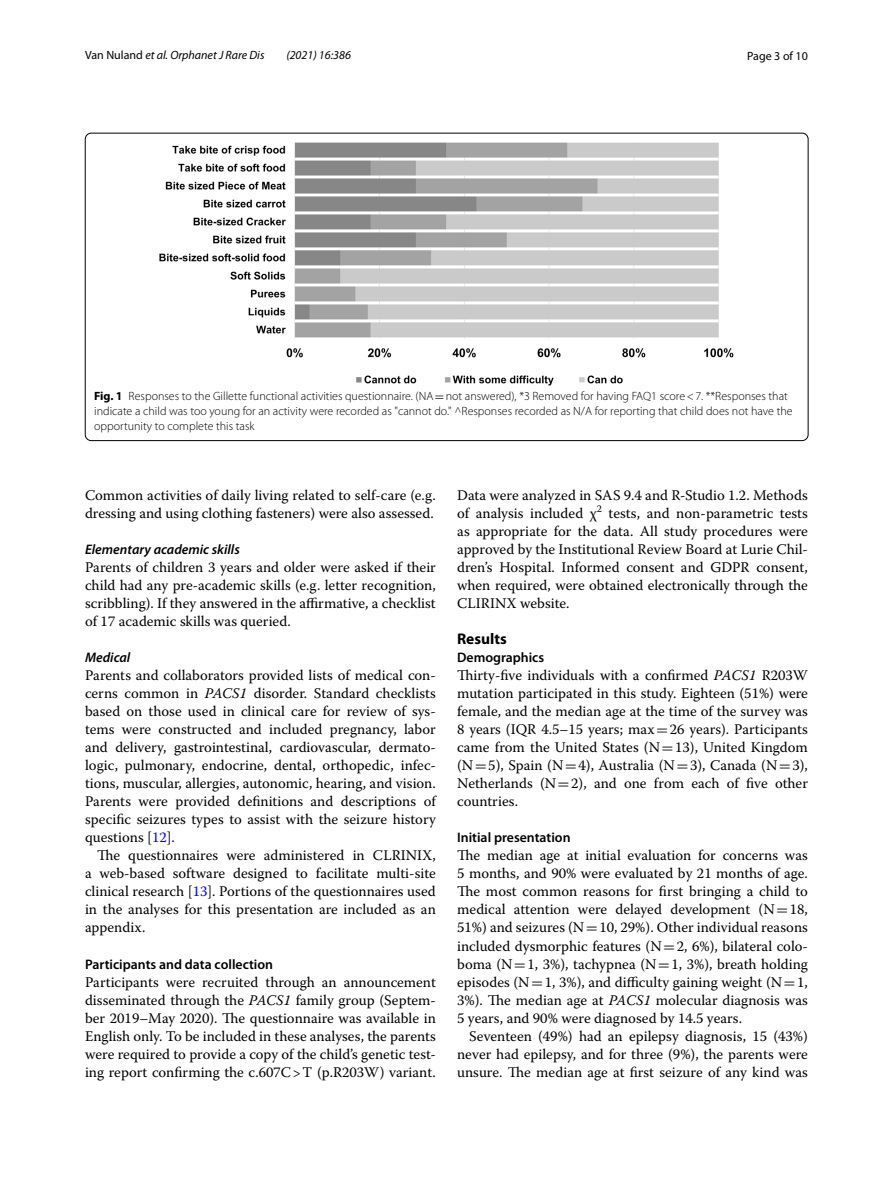
<style>
.page{position:relative;width:893px;height:1187px;background:#fff}
.page>*{position:absolute;margin:0;border:0;box-sizing:border-box;transform-origin:0 0}
.t1{font:700 15.45px "Myriad Pro";color:#000}
.t2{font:14.7px/18px "Warnock Pro";color:#000;text-align:justify}
.t3{font:600 13.8px "Myriad Pro";color:#000}
.t4{font:italic 600 13.8px "Myriad Pro";color:#000}
.t5{font:300 12px/15px "Myriad Pro";color:#000}
.t6{font:italic 12px "Myriad Pro";color:#000}
.t7{font:12px "Myriad Pro";color:#000}
.s1{font-style:normal}
.s2{font-weight:700}
.s3{font-family:"MTSY";font-weight:400}
.s4{font-style:italic}
.s5{color:#00f}
.s6{font-family:"MTSY"}
</style>
<div class="page">
<img style="left:160px;top:142px;width:574px;height:243px">
<p class="t6" style="left:85px;top:48px;width:181px"><span class="s1">Van Nuland</span> et al. Orphanet J Rare Dis</p>
<p class="t6" style="left:286px;top:48px;width:66px">(2021) 16:386</p>
<p class="t7" style="left:747px;top:48px;width:62px">Page 3 of 10</p>
<p class="t5" style="left:94px;top:389px;width:700px"><span class="s2">Fig. 1</span> Responses to the Gillette functional activities questionnaire. (NA<span class="s3">=</span>not answered), *3 Removed for having FAQ1 score&lt;7. **Responses that indicate a child was too young for an activity were recorded as "cannot do." ^Responses recorded as N/A for reporting that child does not have the opportunity to complete this task</p>
<p class="t2" style="left:85px;top:486px;width:352px">Common activities of daily living related to self-care (e.g. dressing and using clothing fasteners) were also assessed.</p>
<p class="t4" style="left:85px;top:541px;width:156px">Elementary academic skills</p>
<p class="t2" style="left:85px;top:558px;width:352px">Parents of children 3 years and older were asked if their child had any pre-academic skills (e.g. letter recognition, scribbling). If they answered in the affirmative, a checklist of 17 academic skills was queried.</p>
<p class="t4" style="left:85px;top:649px;width:47px">Medical</p>
<p class="t2" style="left:85px;top:666px;width:352px">Parents and collaborators provided lists of medical con&shy;cerns common in <span class="s4">PACS1</span> disorder. Standard checklists based on those used in clinical care for review of sys&shy;tems were constructed and included pregnancy, labor and delivery, gastrointestinal, cardiovascular, dermato&shy;logic, pulmonary, endocrine, dental, orthopedic, infec&shy;tions, muscular, allergies, autonomic, hearing, and vision.<br>Parents were provided definitions and descriptions of specific seizures types to assist with the seizure history questions [<span class="s5">12</span>].</p>
<p class="t2" style="left:85px;top:846px;width:352px;text-indent:12px">The questionnaires were administered in CLRINIX, a web-based software designed to facilitate multi-site clinical research [<span class="s5">13</span>]. Portions of the questionnaires used in the analyses for this presentation are included as an appendix.</p>
<p class="t3" style="left:85px;top:955px;width:190px">Participants and data collection</p>
<p class="t2" style="left:85px;top:972px;width:352px">Participants were recruited through an announcement disseminated through the <span class="s4">PACS1</span> family group (Septem&shy;ber 2019–May 2020). The questionnaire was available in English only. To be included in these analyses, the parents were required to provide a copy of the child’s genetic test&shy;ing report confirming the c.607C&gt;T (p.R203W) variant.</p>
<p class="t2" style="left:457px;top:486px;width:352px">Data were analyzed in SAS 9.4 and R-Studio 1.2. Methods of analysis included χ<sup>2</sup> tests, and non-parametric tests as appropriate for the data. All study procedures were approved by the Institutional Review Board at Lurie Chil&shy;dren’s Hospital. Informed consent and GDPR consent, when required, were obtained electronically through the CLIRINX website.</p>
<p class="t1" style="left:457px;top:629px;width:51px">Results</p>
<p class="t3" style="left:457px;top:649px;width:89px">Demographics</p>
<p class="t2" style="left:457px;top:666px;width:352px">Thirty-five individuals with a confirmed <span class="s4">PACS1</span> R203W mutation participated in this study. Eighteen (51%) were female, and the median age at the time of the survey was 8 years (IQR 4.5–15 years; max<span class="s6">=</span>26 years). Participants came from the United States (N<span class="s6">=</span>13), United Kingdom (N<span class="s6">=</span>5), Spain (N<span class="s6">=</span>4), Australia (N<span class="s6">=</span>3), Canada (N<span class="s6">=</span>3), Netherlands (N<span class="s6">=</span>2), and one from each of five other countries.</p>
<p class="t3" style="left:457px;top:829px;width:115px">Initial presentation</p>
<p class="t2" style="left:457px;top:846px;width:352px">The median age at initial evaluation for concerns was 5 months, and 90% were evaluated by 21 months of age.<br>The most common reasons for first bringing a child to medical attention were delayed development (N<span class="s6">=</span>18, 51%) and seizures (N<span class="s6">=</span>10, 29%). Other individual reasons included dysmorphic features (N<span class="s6">=</span>2, 6%), bilateral colo&shy;boma (N<span class="s6">=</span>1, 3%), tachypnea (N<span class="s6">=</span>1, 3%), breath holding episodes (N<span class="s6">=</span>1, 3%), and difficulty gaining weight (N<span class="s6">=</span>1, 3%). The median age at <span class="s4">PACS1</span> molecular diagnosis was 5 years, and 90% were diagnosed by 14.5 years.</p>
<p class="t2" style="left:457px;top:1026px;width:352px;text-indent:12px">Seventeen (49%) had an epilepsy diagnosis, 15 (43%) never had epilepsy, and for three (9%), the parents were unsure. The median age at first seizure of any kind was</p>
</div>
